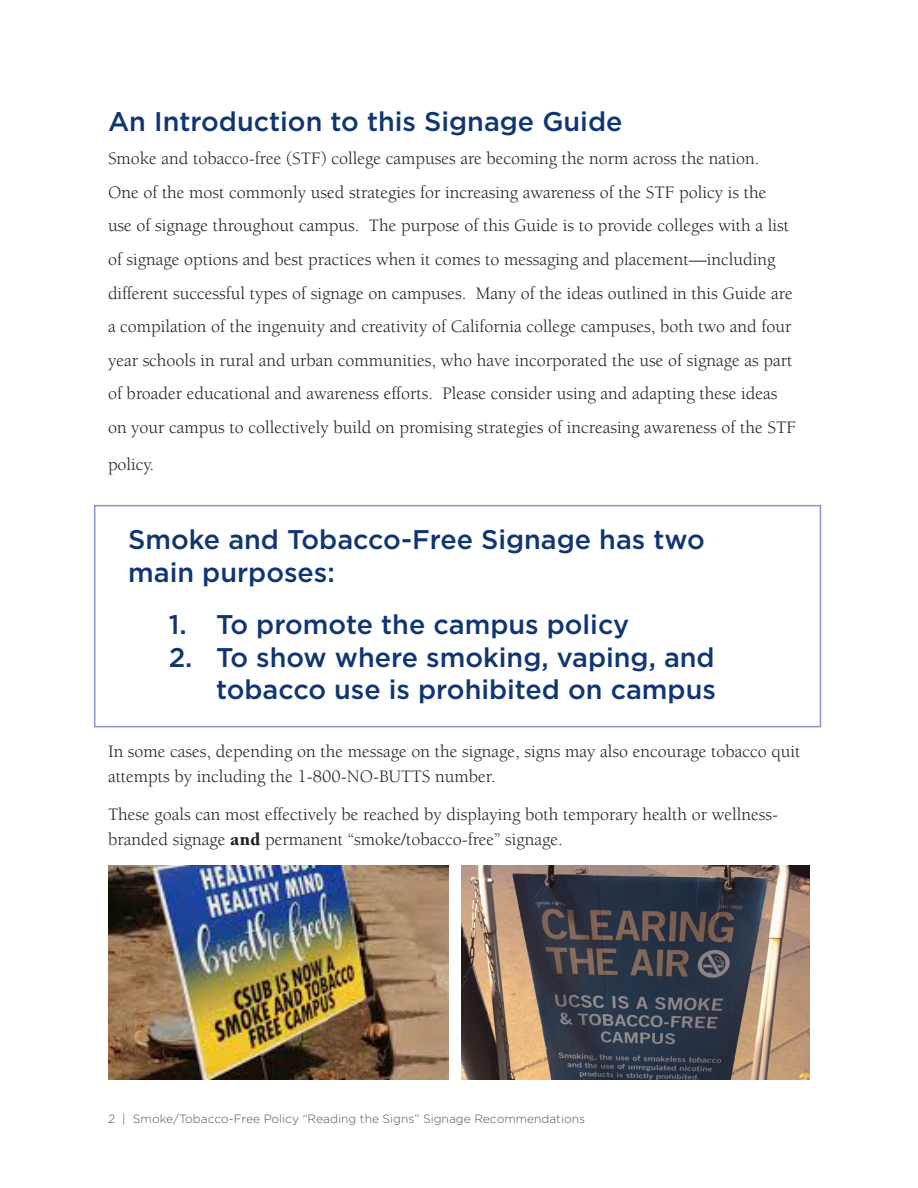
<style>
.page{position:relative;width:918px;height:1188px;background:#fff}
.page>*{position:absolute;margin:0;border:0;box-sizing:border-box;transform-origin:0 0}
.t1{font:500 27px/32.4px "Gotham";color:#103573}
.p12{font:18px/33.6px "Berkeley";color:#231f20}
.t2{font:300 12px "Gotham";color:#545454}
.s1{font-weight:900}
</style>
<div class="page">
<img style="left:108px;top:866px;width:340px;height:214px">
<img style="left:461px;top:866px;width:349px;height:214px">
<div style="left:94px;top:505px;width:727px;height:222px;border:2px solid #8a93c9"></div>
<h1 class="t1" style="left:108px;top:104px;width:516px">An Introduction to this Signage Guide</h1>
<p class="p12" style="left:108px;top:142px;width:690px">Smoke and tobacco-free (STF) college campuses are becoming the norm across the nation.<br>One of the most commonly used strategies for increasing awareness of the STF policy is the<br>use of signage throughout campus. The purpose of this Guide is to provide colleges with a list of signage options and best practices when it comes to messaging and placement—including different successful types of signage on campuses. Many of the ideas outlined in this Guide are a compilation of the ingenuity and creativity of California college campuses, both two and four year schools in rural and urban communities, who have incorporated the use of signage as part of broader educational and awareness efforts. Please consider using and adapting these ideas on your campus to collectively build on promising strategies of increasing awareness of the STF</p>
<p class="p12" style="left:108px;top:447px;width:48px">policy.</p>
<h1 class="t1" style="left:128px;top:523px;width:578px">Smoke and Tobacco-Free Signage has two main purposes:</h1>
<p class="t1" style="left:169px;top:608px;width:462px">1. To promote the campus policy</p>
<p class="t1" style="left:169px;top:640px;width:549px;text-align:right">2. To show where smoking, vaping, and tobacco use is prohibited on campus</p>
<p class="p12" style="left:108px;top:740px;width:694px;line-height:24.6px">In some cases, depending on the message on the signage, signs may also encourage tobacco quit attempts by including the 1-800-NO-BUTTS number.</p>
<p class="p12" style="left:108px;top:803px;width:672px;line-height:24.6px">These goals can most effectively be reached by displaying both temporary health or wellness&shy;branded signage <span class="s1">and</span> permanent “smoke/tobacco-free” signage.</p>
<p class="t2" style="left:108px;top:1113px;width:479px">2 | Smoke/Tobacco-Free Policy “Reading the Signs” Signage Recommendations</p>
</div>
